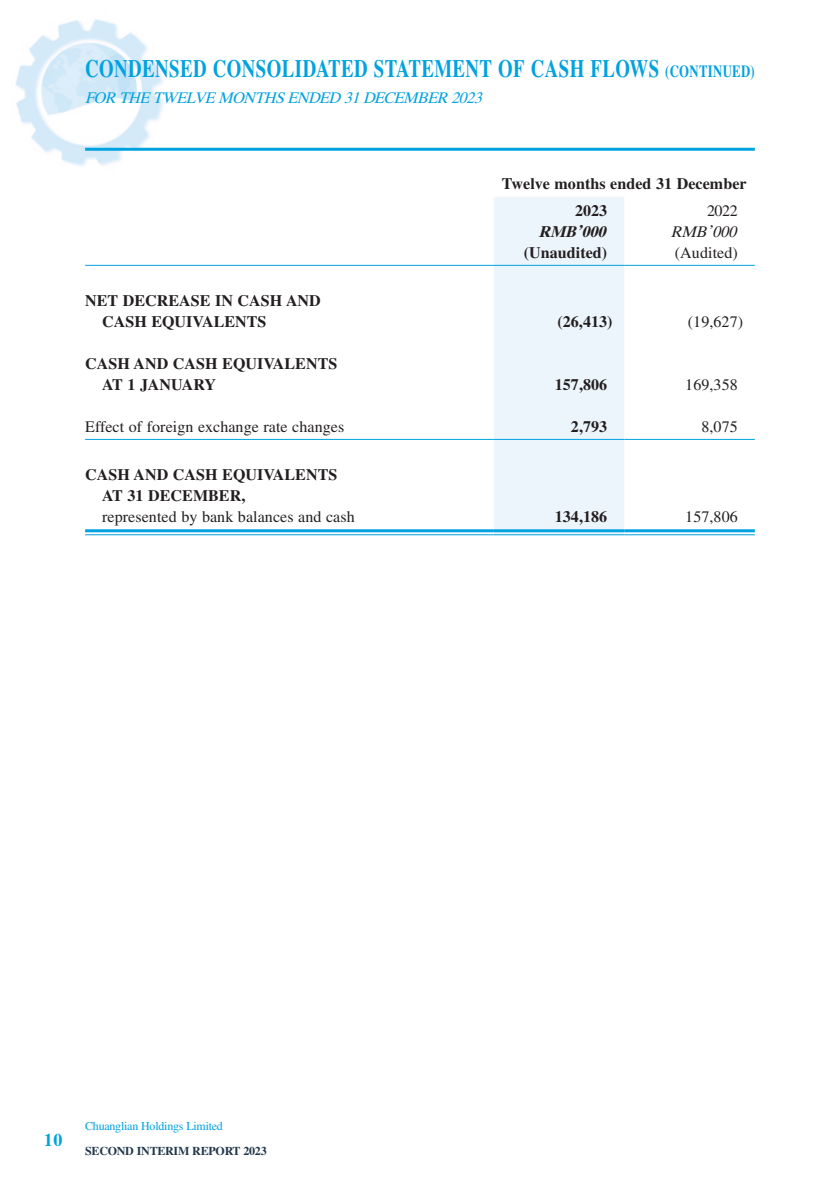
<style>
.page{position:relative;width:840px;height:1191px;background:#fff}
.page>*{position:absolute;margin:0;border:0;box-sizing:border-box;transform-origin:0 0}
.t1{font:700 25px "Times LT Std";letter-spacing:.025em;color:#00a2df;scale:.75 1}
.t2{font:700 18px "Times LT Std";color:#00a2df}
.Body_Text{font:700 16px/21px "Times LT Std";letter-spacing:.005em;color:#231f20}
.Body_Text-2{font:16px "Times LT Std";letter-spacing:.005em;color:#231f20}
.t3{font:italic 16px "Times LT Std";color:#00a2df}
.Body_Text-3{font:italic 700 16px "Times LT Std";color:#231f20}
.Body_Text-4{font:italic 16px "Times LT Std";color:#231f20}
.t4{font:12px "Times LT Std";letter-spacing:-.02em;color:#00a2df}
.t5{font:700 12px "Times LT Std";letter-spacing:-.02em;color:#22384c}
.s1{font-size:17px}
</style>
<div class="page">
<img style="left:15px;top:19px;width:740px;height:517px">
<hr style="left:85px;top:148px;width:669px;height:3px;background:#00a2df">
<div style="left:493px;top:197px;width:131px;height:337px;background:#edf5fc"></div>
<hr style="left:85px;top:265px;width:408px;height:1px;background:#00a2df">
<hr style="left:493px;top:265px;width:131px;height:1px;background:#00a2df">
<hr style="left:624px;top:265px;width:130px;height:1px;background:#00a2df">
<hr style="left:85px;top:439px;width:408px;height:1px;background:#00a2df">
<hr style="left:493px;top:439px;width:131px;height:1px;background:#00a2df">
<hr style="left:624px;top:439px;width:130px;height:1px;background:#00a2df">
<hr style="left:85px;top:529px;width:408px;height:3px;background:#00a2df">
<hr style="left:85px;top:534px;width:408px;height:1px;background:#00a2df">
<hr style="left:493px;top:529px;width:131px;height:3px;background:#00a2df">
<hr style="left:493px;top:534px;width:131px;height:1px;background:#00a2df">
<hr style="left:624px;top:529px;width:130px;height:3px;background:#00a2df">
<hr style="left:624px;top:534px;width:130px;height:1px;background:#00a2df">
<h1 class="t1" style="left:85px;top:54px;width:893px">CONDENSED CONSOLIDATED STATEMENT OF CASH FLOWS <span class="s1">(CONTINUED)</span></h1>
<p class="t3" style="left:85px;top:88px;width:403px">FOR THETWELVEMONTHSENDED 31DECEMBER 2023</p>
<p class="Body_Text" style="left:102px;top:290px;width:220px;text-indent:-17px">NET DECREASE IN CASH AND<br>CASH EQUIVALENTS</p>
<p class="Body_Text" style="left:102px;top:353px;width:236px;text-indent:-17px">CASH AND CASH EQUIVALENTS<br>AT 1 JANUARY</p>
<p class="Body_Text" style="left:501px;top:173px;width:246px">Twelve months ended 31 December</p>
<p class="Body_Text" style="left:574px;top:200px;width:34px">2023</p>
<p class="Body_Text-2" style="left:706px;top:201px;width:32px">2022</p>
<p class="Body_Text-3" style="left:538px;top:222px;width:74px">RMB’000</p>
<p class="Body_Text-4" style="left:670px;top:222px;width:72px">RMB’000</p>
<p class="Body_Text" style="left:523px;top:242px;width:85px">(Unaudited)</p>
<p class="Body_Text-2" style="left:674px;top:243px;width:64px">(Audited)</p>
<p class="Body_Text" style="left:557px;top:311px;width:57px">(26,413)</p>
<p class="Body_Text-2" style="left:687px;top:312px;width:57px">(19,627)</p>
<p class="Body_Text" style="left:554px;top:374px;width:54px">157,806</p>
<p class="Body_Text-2" style="left:685px;top:375px;width:54px">169,358</p>
<p class="Body_Text-2" style="left:85px;top:417px;width:260px">Effect of foreign exchange rate changes</p>
<p class="Body_Text" style="left:570px;top:416px;width:38px">2,793</p>
<p class="Body_Text-2" style="left:701px;top:417px;width:38px">8,075</p>
<p class="Body_Text" style="left:102px;top:464px;width:236px;text-indent:-17px">CASH AND CASH EQUIVALENTS<br>AT 31 DECEMBER,</p>
<p class="Body_Text-2" style="left:102px;top:507px;width:254px">represented by bank balances and cash</p>
<p class="Body_Text" style="left:554px;top:506px;width:54px">134,186</p>
<p class="Body_Text-2" style="left:685px;top:507px;width:54px">157,806</p>
<p class="t2" style="left:44px;top:1128px;width:20px">10</p>
<p class="t4" style="left:85px;top:1118px;width:139px">Chuanglian Holdings Limited</p>
<p class="t5" style="left:85px;top:1143px;width:183px">SECOND INTERIM REPORT 2023</p>
</div>
